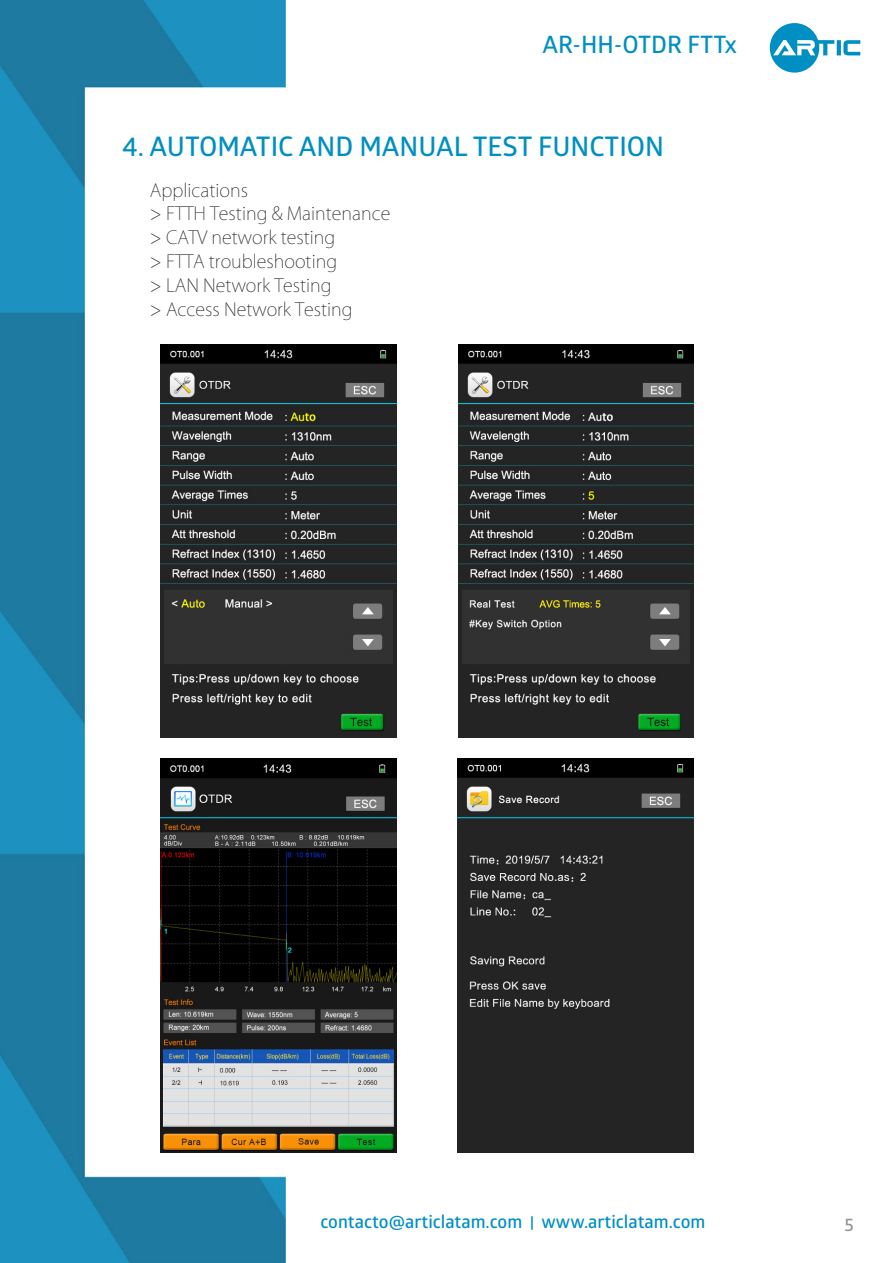
<style>
.page{position:relative;width:893px;height:1263px;background:#fff}
.page>*{position:absolute;margin:0;border:0;box-sizing:border-box;transform-origin:0 0}
.t1{font:27px "Glober Bold Free";color:#008fc2}
.t2{font:24px "Glober Bold Free";color:#008fc2}
.t3{font:200 18px/24px "Koz Go Pr 6 N";color:#231f20}
.t4{font:18px "Glober Bold Free";color:#008fc2}
.t5{font:18px "Glober Bold Free";color:#939598}
</style>
<div class="page">
<img style="left:0;top:0;width:285px;height:1263px">
<svg style="left:837px;top:40px;width:4px;height:15px"></svg>
<svg style="left:843px;top:40px;width:17px;height:15px"></svg>
<svg style="left:770px;top:23px;width:64px;height:50px"></svg>
<svg style="left:531px;top:1216px;width:2px;height:14px"></svg>
<img style="left:160px;top:344px;width:236px;height:394px">
<img style="left:458px;top:344px;width:236px;height:394px">
<img style="left:160px;top:759px;width:236px;height:393px">
<img style="left:457px;top:759px;width:236px;height:393px">
<h2 class="t2" style="left:542px;top:28px;width:196px">AR-HH-OTDR FTTx</h2>
<h1 class="t1" style="left:122px;top:128px;width:543px">4. AUTOMATIC AND MANUAL TEST FUNCTION</h1>
<p class="t3" style="left:150px;top:178px;width:242px">Applications<br>&gt; FTTH Testing &amp; Maintenance &gt; CATV network testing<br>&gt; FTTA troubleshooting<br>&gt; LAN Network Testing<br>&gt; Access Network Testing</p>
<p class="t4" style="left:320px;top:1209px;width:386px">contacto@articlatam.com www.articlatam.com</p>
<p class="t5" style="left:845px;top:1211px;width:11px">5</p>
</div>
